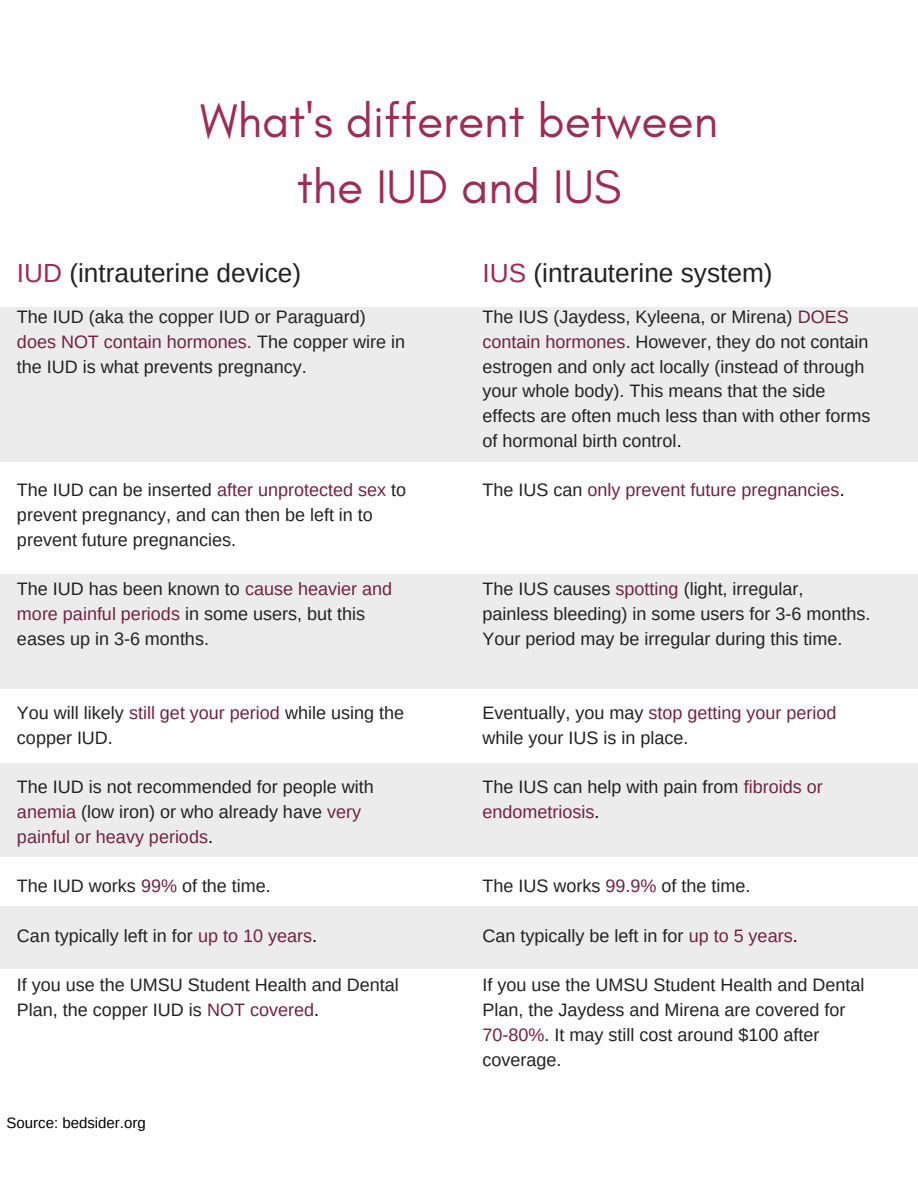
<style>
.page{position:relative;width:918px;height:1188px;background:#fff}
.page>*{position:absolute;margin:0;border:0;box-sizing:border-box;transform-origin:0 0}
.t1{font:48px/66.3px "Glacial Indifference";color:#9e2c58;text-align:center}
.t2{font:26.25px "Arimo";color:#222}
.t3{font:18px/24.8px "Arimo";color:#222}
.t4{font:18px "Arimo";color:#732140}
.t5{font:15px "Arimo";color:#000}
.s1{color:#9e2c58}
.s2{color:#732140}
.s3{color:#000}
.s4{color:#222}
</style>
<div class="page">
<div style="left:1px;top:308px;width:917px;height:154px;background:#ececec"></div>
<div style="left:0;top:575px;width:918px;height:114px;background:#ececec"></div>
<div style="left:0;top:764px;width:918px;height:93px;background:#ececec"></div>
<div style="left:0;top:906px;width:918px;height:63px;background:#ececec"></div>
<h1 class="t1" style="left:200px;top:87px;width:519px">What's different between the IUD and IUS</h1>
<h2 class="t2" style="left:17px;top:258px;width:286px"><span class="s1">IUD</span> (intrauterine device)</h2>
<h2 class="t2" style="left:483px;top:258px;width:292px"><span class="s1">IUS</span> (intrauterine system)</h2>
<p class="t3" style="left:17px;top:305px;width:390px">The IUD (aka the copper IUD or Paraguard) <span class="s2">does NOT contain hormones.</span> The copper wire in the IUD is what prevents pregnancy.</p>
<p class="t3" style="left:17px;top:478px;width:391px">The IUD can be inserted <span class="s2">after unprotected sex</span> to prevent pregnancy, and can then be left in to prevent future pregnancies.</p>
<p class="t3" style="left:17px;top:577px;width:377px">The IUD has been known to <span class="s2">cause heavier and more painful periods</span> in some users, but this eases up in 3-6 months.</p>
<p class="t3" style="left:17px;top:701px;width:389px">You will likely <span class="s2">still get your period</span> while using the copper IUD.</p>
<p class="t3" style="left:17px;top:775px;width:358px">The IUD is not recommended for people with <span class="s2">anemia</span> (low iron) or who already have <span class="s2">very painful or heavy periods</span><span class="s3">.</span></p>
<p class="t3" style="left:17px;top:874px;width:255px">The IUD works <span class="s2">99%</span> of the time.</p>
<p class="t3" style="left:17px;top:923px;width:302px">Can typically left in for <span class="s2">up to 10 years</span><span class="s3">.</span></p>
<p class="t3" style="left:17px;top:973px;width:383px">If you use the UMSU Student Health and Dental<br>Plan, the copper IUD is <span class="s2">NOT covered</span><span class="s3">.</span></p>
<p class="t5" style="left:6px;top:1115px;width:141px">Source: bedsider.org</p>
<p class="t3" style="left:483px;top:305px;width:389px">The IUS (Jaydess, Kyleena, or Mirena) <span class="s2">DOES contain hormones</span>. However, they do not contain estrogen and only act locally (instead of through your whole body). This means that the side effects are often much less than with other forms of hormonal birth control<span class="s3">.</span></p>
<p class="t4" style="left:483px;top:480px;width:364px"><span class="s4">The IUS can</span> only prevent future pregnancies<span class="s3">.</span></p>
<p class="t3" style="left:483px;top:577px;width:389px">The IUS causes <span class="s2">spotting</span> (light, irregular, painless bleeding) in some users for 3-6 months.<br>Your period may be irregular during this time.</p>
<p class="t3" style="left:483px;top:701px;width:356px">Eventually, you may <span class="s2">stop getting your period </span>while your IUS is in place.</p>
<p class="t3" style="left:483px;top:775px;width:342px">The IUS can help with pain from <span class="s2">fibroids or endometriosis</span><span class="s3">.</span></p>
<p class="t3" style="left:483px;top:874px;width:269px">The IUS works <span class="s2">99.9%</span> of the time.</p>
<p class="t3" style="left:483px;top:923px;width:317px">Can typically be left in for <span class="s2">up to 5 years</span><span class="s3">.</span></p>
<p class="t3" style="left:483px;top:973px;width:383px">If you use the UMSU Student Health and Dental Plan, the Jaydess and Mirena are covered for <span class="s2">70-80%</span>. It may still cost around $100 after coverage.</p>
</div>
